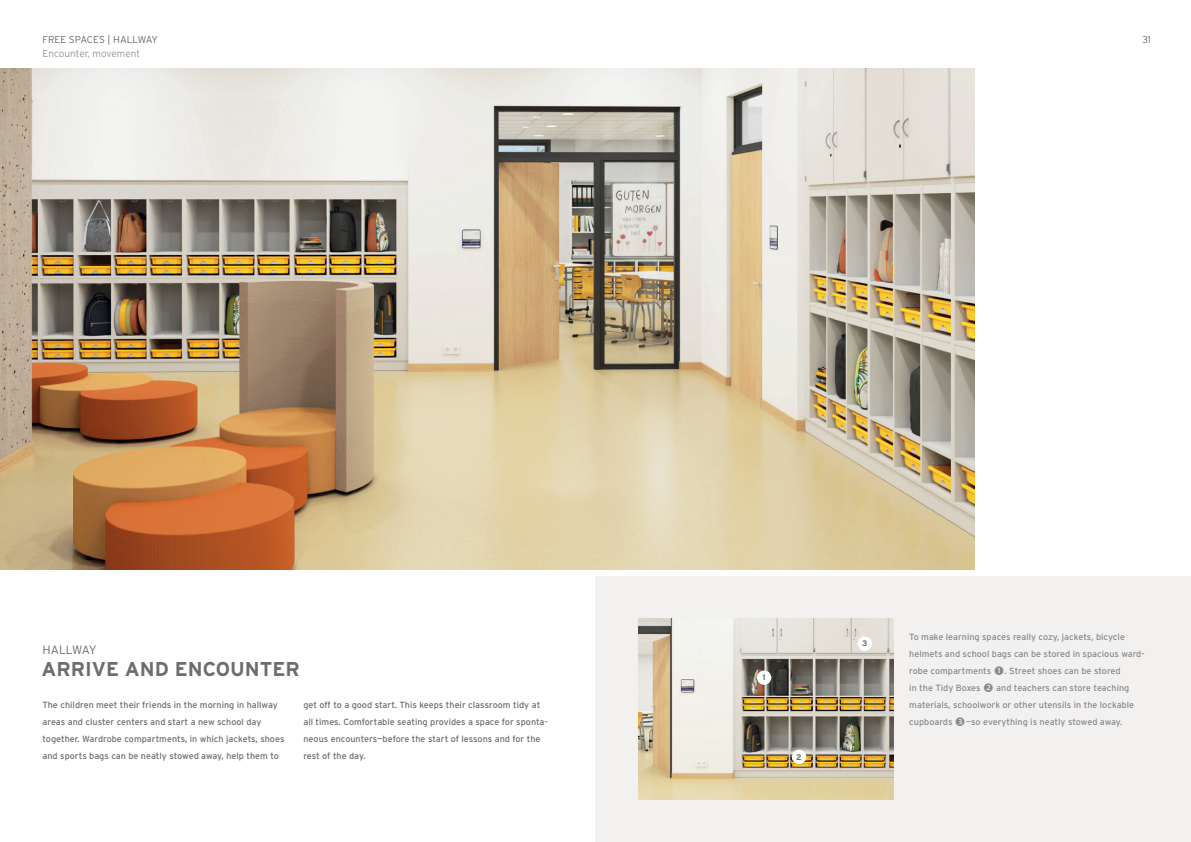
<style>
.page{position:relative;width:1191px;height:842px;background:#fff}
.page>*{position:absolute;margin:0;border:0;box-sizing:border-box;transform-origin:0 0}
.t1{font:700 20px "Interstate";color:#6c6d70}
.t2{font:300 12px "Interstate";letter-spacing:-.025em;color:#6c6d70}
.t3{font:300 10px "Interstate";color:#6c6d70}
.t4{font:300 10px "Interstate";color:#939598}
.t5{font:9px/17px "Interstate";color:#6c6d70}
.t6{font:9px/17px "Interstate";color:#87898c}
.t7{font:700 8.1px "Interstate";color:#6c6d70}
.s1{color:#95979a}
</style>
<div class="page">
<div style="left:595px;top:575px;width:596px;height:267px;background:#f3f1f0"></div>
<img style="left:0;top:68px;width:974px;height:502px">
<img style="left:638px;top:618px;width:255px;height:181px">
<div style="left:792px;top:750px;width:14px;height:14px;background:#fff;border-radius:50%"></div>
<div style="left:857px;top:636px;width:15px;height:15px;background:#fff;border-radius:50%"></div>
<div style="left:757px;top:670px;width:14px;height:15px;background:#fff;border-radius:50%"></div>
<p class="t3" style="left:43px;top:33px;width:117px">FREE SPACES | HALLWAY</p>
<p class="t3" style="left:1142px;top:33px;width:10px">31</p>
<p class="t4" style="left:43px;top:48px;width:99px">Encounter, movement</p>
<h2 class="t2" style="left:43px;top:643px;width:55px">HALLWAY</h2>
<h1 class="t1" style="left:41px;top:658px;width:260px">ARRIVE AND ENCOUNTER</h1>
<p class="t5" style="left:43px;top:697px;width:243px">The children meet their friends in the morning in hallway areas and cluster centers and start a new school day together. Wardrobe compartments, in which jackets, shoes and sports bags can be neatly stowed away, help them to</p>
<p class="t5" style="left:303px;top:697px;width:246px">get off to a good start. This keeps their classroom tidy at all times. Comfortable seating provides a space for sponta&shy;neous encounters—before the start of lessons and for the rest of the day.</p>
<p class="t7" style="left:762px;top:673px;width:5px">1</p>
<p class="t7" style="left:796px;top:752px;width:7px">2</p>
<p class="t7" style="left:862px;top:639px;width:7px">3</p>
<p class="t6" style="left:909px;top:629px;width:237px">To make learning spaces really cozy, jackets, bicycle helmets and school bags can be stored in spacious ward&shy;robe compartments</p>
<p class="t6" style="left:1004px;top:663px;width:118px">. Street shoes can be stored</p>
<p class="t6" style="left:909px;top:680px;width:226px;text-indent:87px">and teachers can store teaching materials, schoolwork or other utensils in the lockable cupboards</p>
<p class="t6" style="left:909px;top:680px;width:73px">in the Tidy Boxes</p>
<p class="t6" style="left:965px;top:714px;width:158px"><span class="s1">—</span>so everything is neatly stowed away.</p>
</div>
